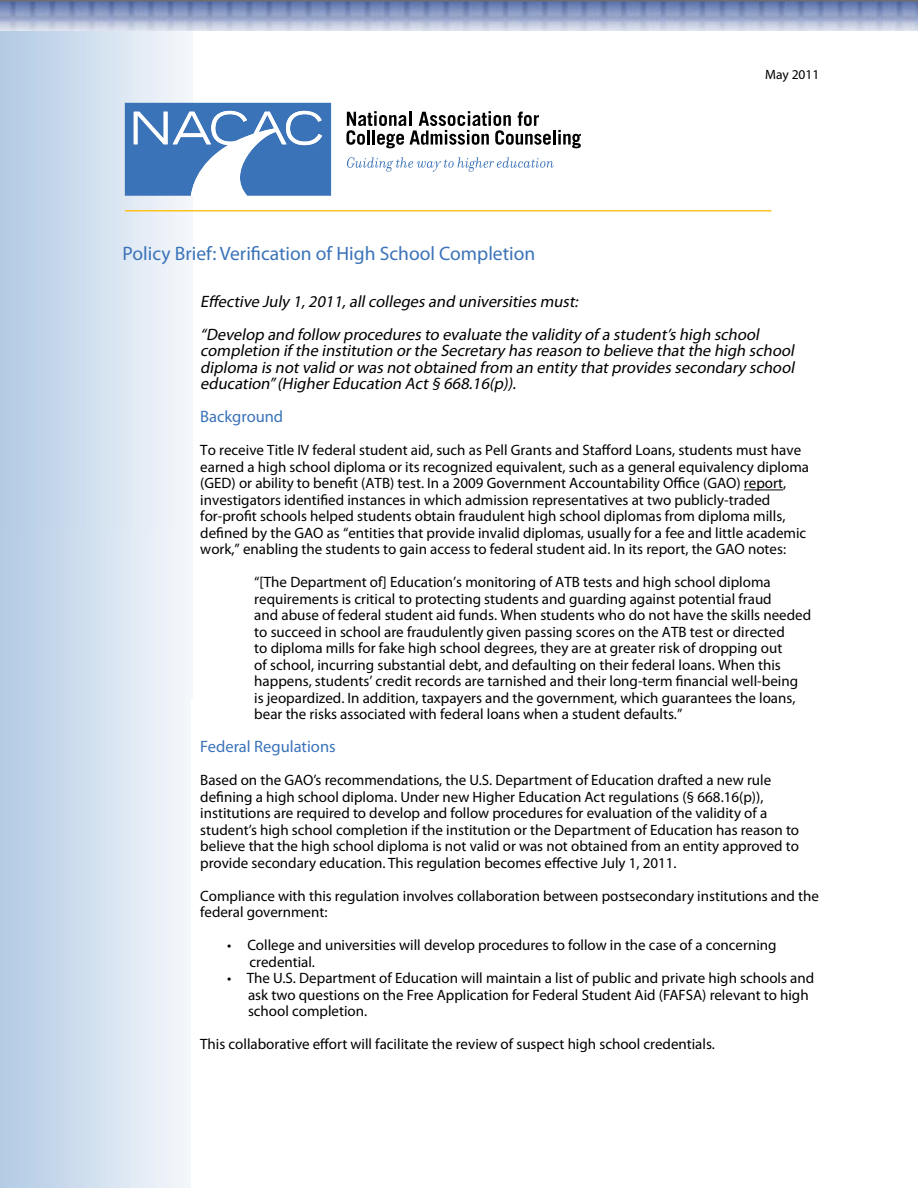
<style>
.page{position:relative;width:918px;height:1188px;background:#fff}
.page>*{position:absolute;margin:0;border:0;box-sizing:border-box;transform-origin:0 0}
.t1{font:19.5px "Myriad Pro";color:#3b73b9}
.t2{font:italic 16.5px/16.5px "Myriad Pro";color:#000}
.t3{font:16.5px "Myriad Pro";color:#3b73b9}
.t4{font:15px/16.5px "Myriad Pro";color:#000}
.t5{font:13.5px "Myriad Pro";color:#000}
</style>
<div class="page">
<svg style="left:346px;top:157px;width:208px;height:15px"></svg>
<svg style="left:346px;top:111px;width:205px;height:37px"></svg>
<hr style="left:553px;top:130px;width:3px;height:15px;background:#000">
<svg style="left:558px;top:130px;width:23px;height:18px"></svg>
<svg style="left:125px;top:103px;width:206px;height:93px"></svg>
<hr style="left:125px;top:210px;width:646px;height:2px;background:#ffc222">
<img style="left:0;top:0;width:918px;height:30px">
<hr style="left:744px;top:490px;width:39px;height:1px;background:#000">
<h1 class="t1" style="left:123px;top:241px;width:414px">Policy Brief: Verification of High School Completion</h1>
<p class="t5" style="left:765px;top:66px;width:56px">May 2011</p>
<p class="t2" style="left:200px;top:285px;width:564px;line-height:33px">Effective July 1,2011,allcolleges and universities must:<br>“Develop and follow procedures to evaluate the validity of a student’s high school</p>
<p class="t2" style="left:200px;top:342px;width:599px;text-align:justify">completion if the institution orthe Secretary has reason to believe thatthe high school diploma is notvalid orwas notobtained from an entity thatprovides secondary school education”(HigherEducation Act§ 668.16(p)).</p>
<p class="t3" style="left:200px;top:407px;width:84px">Background</p>
<p class="t4" style="left:200px;top:442px;width:610px">To receive Title IV federal student aid, such as Pell Grants and Stafford Loans, students must have earned a high school diploma or its recognized equivalent, such as a general equivalency diploma (GED) or ability to benefit (ATB) test. In a 2009 Government Accountability Office (GAO) report, investigators identified instances in which admission representatives at two publicly-traded for-profit schools helped students obtain fraudulent high school diplomas from diploma mills, defined by the GAO as “entities that provide invalid diplomas, usually for a fee and little academic work,” enabling the students to gain access to federal student aid. In its report, the GAO notes:</p>
<p class="t4" style="left:254px;top:574px;width:558px">“[The Department of] Education’s monitoring of ATB tests and high school diploma requirements is critical to protecting students and guarding against potential fraud<br>and abuse of federal student aid funds. When students who do not have the skills needed to succeed in school are fraudulently given passing scores on the ATB test or directed<br>to diploma mills for fake high school degrees, they are at greater risk of dropping out<br>of school, incurring substantial debt, and defaulting on their federal loans. When this happens, students’ credit records are tarnished and their long-term financial well-being is jeopardized. In addition, taxpayers and the government, which guarantees the loans, bear the risks associated with federal loans when a student defaults.”</p>
<p class="t3" style="left:200px;top:737px;width:137px">Federal Regulations</p>
<p class="t4" style="left:200px;top:772px;width:600px">Based on the GAO’s recommendations, the U.S. Department of Education drafted a new rule defining a high school diploma. Under new Higher Education Act regulations (§ 668.16(p)), institutions are required to develop and follow procedures for evaluation of the validity of a student’s high school completion if the institution or the Department of Education has reason to believe that the high school diploma is not valid or was not obtained from an entity approved to provide secondary education. This regulation becomes effective July 1, 2011.</p>
<p class="t4" style="left:200px;top:887px;width:620px">Compliance with this regulation involves collaboration between postsecondary institutions and the federal government:</p>
<p class="t4" style="left:250px;top:937px;width:529px;text-indent:-22px">• College and universities will develop procedures to follow in the case of a concerning credential.</p>
<p class="t4" style="left:248px;top:970px;width:568px;text-indent:-21px">• The U.S. Department of Education will maintain a list of public and private high schools and ask two questions on the Free Application for Federal Student Aid (FAFSA) relevant to high school completion.</p>
<p class="t4" style="left:200px;top:1036px;width:516px">This collaborative effort will facilitate the review of suspect high school credentials.</p>
</div>
